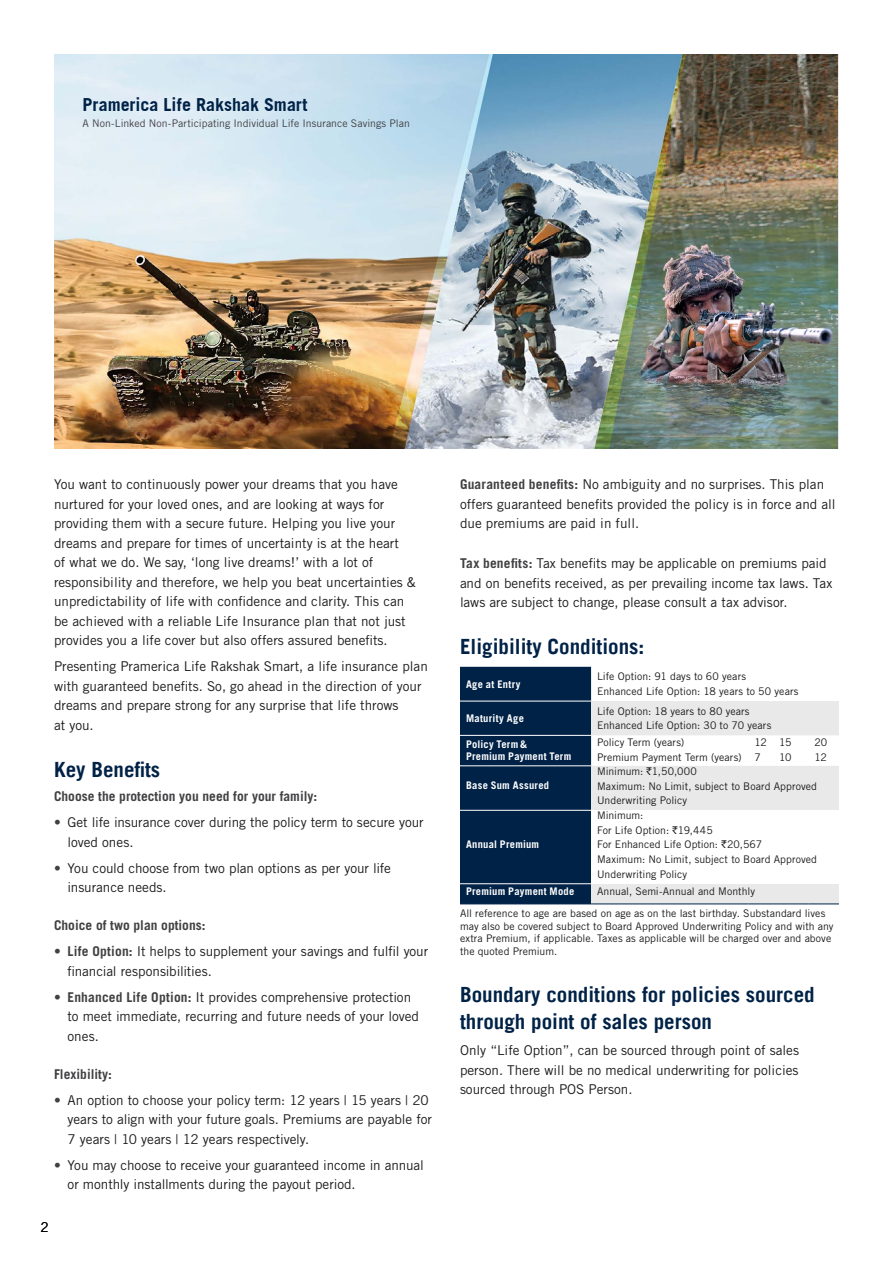
<style>
.page{position:relative;width:893px;height:1263px;background:#fff}
.page>*{position:absolute;margin:0;border:0;box-sizing:border-box;transform-origin:0 0}
.t1{font:700 21px/27px "Trade Gothic LT";color:#002247}
.t2{font:18px "Prudential Modern Bold Sem Cond";color:#002247}
.t3{font:13.5px/19.5px "Trade Gothic LT Std";color:#1c1b1c}
.t4{font:700 13.5px "Trade Gothic LT Std";color:#414042}
.t5{font:13.5px "Trade Gothic LT";color:#000}
.t6{font:10.5px/14.7px "Trade Gothic LT Std";letter-spacing:.005em;color:#1c1b1c}
.t7{font:700 10.5px/12px "Trade Gothic LT Std";letter-spacing:.025em;color:#fff}
.t8{font:10.5px "Trade Gothic LT Std";color:#414042}
.s1{font-weight:700;color:#414042}
.s2{font-family:"Rupee Foradian"}
</style>
<div class="page">
<img style="left:54px;top:54px;width:784px;height:394px">
<div style="left:460px;top:667px;width:131px;height:236px;background:#002247"></div>
<svg style="left:591px;top:701px;width:248px;height:202px;fill:#e9e9ea"></svg>
<div style="left:591px;top:810px;width:248px;height:74px;background:#fff"></div>
<hr style="left:460px;top:903px;width:131px;height:1px;background:#002247">
<hr style="left:591px;top:903px;width:157px;height:1px;background:#002247">
<svg style="left:748px;top:903px;width:25px;height:1px"></svg>
<hr style="left:773px;top:903px;width:35px;height:1px;background:#002247">
<hr style="left:808px;top:903px;width:31px;height:1px;background:#002247">
<hr style="left:460px;top:883px;width:131px;height:1px;background:#fff">
<hr style="left:460px;top:701px;width:131px;height:1px;background:#fff">
<hr style="left:460px;top:735px;width:131px;height:1px;background:#fff">
<hr style="left:460px;top:765px;width:131px;height:1px;background:#fff">
<hr style="left:460px;top:810px;width:131px;height:1px;background:#fff">
<h2 class="t2" style="left:82px;top:93px;width:227px">Pramerica Life Rakshak Smart</h2>
<p class="t8" style="left:82px;top:117px;width:329px">A Non-Linked Non-Participating Individual Life Insurance Savings Plan</p>
<p class="t3" style="left:54px;top:475px;width:363px">You want to continuously power your dreams that you have nurtured for your loved ones, and are looking at ways for providing them with a secure future. Helping you live your dreams and prepare for times of uncertainty is at the heart<br>of what we do. We say, ‘long live dreams!’ with a lot of responsibility and therefore, we help you beat uncertainties &amp; unpredictability of life with confidence and clarity. This can be achieved with a reliable Life Insurance plan that not just provides you a life cover but also offers assured benefits.</p>
<p class="t3" style="left:54px;top:656px;width:375px">Presenting Pramerica Life Rakshak Smart, a life insurance plan with guaranteed benefits. So, go ahead in the direction of your dreams and prepare strong for any surprise that life throws<br>at you.</p>
<h1 class="t1" style="left:54px;top:756px;width:108px">Key Benefits</h1>
<p class="t4" style="left:54px;top:788px;width:265px">Choose the protection you need for your family:</p>
<p class="t3" style="left:68px;top:812px;width:358px;text-indent:-14px"><span class="s1">•</span> Get life insurance cover during the policy term to secure your loved ones.</p>
<p class="t3" style="left:68px;top:858px;width:325px;text-indent:-14px"><span class="s1">•</span> You could choose from two plan options as per your life insurance needs.</p>
<p class="t4" style="left:54px;top:917px;width:153px">Choice of two plan options:</p>
<p class="t3" style="left:68px;top:941px;width:362px;text-indent:-14px"><span class="s1">• Life Option:</span> It helps to supplement your savings and fulfil your financial responsibilities.</p>
<p class="t3" style="left:68px;top:987px;width:353px;text-indent:-14px"><span class="s1">• Enhanced Life Option:</span> It provides comprehensive protection to meet immediate, recurring and future needs of your loved ones.</p>
<p class="t4" style="left:54px;top:1066px;width:59px">Flexibility:</p>
<p class="t3" style="left:68px;top:1090px;width:366px;text-indent:-14px"><span class="s1">•</span> An option to choose your policy term: 12 years | 15 years | 20 years to align with your future goals. Premiums are payable for<br>7 years | 10 years | 12 years respectively.</p>
<p class="t3" style="left:68px;top:1155px;width:358px;text-indent:-14px"><span class="s1">•</span> You may choose to receive your guaranteed income in annual or monthly installments during the payout period.</p>
<p class="t5" style="left:40px;top:1219px;width:10px">2</p>
<p class="t3" style="left:460px;top:475px;width:377px"><span class="s1">Guaranteed benefits:</span> No ambiguity and no surprises. This plan offers guaranteed benefits provided the policy is in force and all due premiums are paid in full.</p>
<p class="t3" style="left:460px;top:553px;width:374px"><span class="s1">Tax benefits:</span> Tax benefits may be applicable on premiums paid and on benefits received, as per prevailing income tax laws. Tax laws are subject to change, please consult a tax advisor.</p>
<h1 class="t1" style="left:460px;top:633px;width:186px">Eligibility Conditions:</h1>
<p class="t7" style="left:466px;top:678px;width:56px">Age at Entry</p>
<p class="t6" style="left:597px;top:669px;width:203px">Life Option: 91 days to 60 years<br>Enhanced Life Option: 18 years to 50 years</p>
<p class="t7" style="left:466px;top:712px;width:59px">Maturity Age</p>
<p class="t6" style="left:597px;top:703px;width:176px">Life Option: 18 years to 80 years<br>Enhanced Life Option: 30 to 70 years</p>
<p class="t7" style="left:466px;top:738px;width:107px">Policy Term &amp;<br>Premium Payment Term</p>
<p class="t6" style="left:597px;top:734px;width:89px">Policy Term (years)</p>
<p class="t6" style="left:754px;top:734px;width:39px">12 15</p>
<p class="t6" style="left:814px;top:734px;width:14px">20</p>
<p class="t6" style="left:597px;top:749px;width:165px">Premium Payment Term (years) 7</p>
<p class="t6" style="left:779px;top:749px;width:14px">10</p>
<p class="t6" style="left:814px;top:749px;width:14px">12</p>
<p class="t7" style="left:466px;top:779px;width:85px">Base Sum Assured</p>
<p class="t7" style="left:466px;top:838px;width:75px">Annual Premium</p>
<p class="t6" style="left:597px;top:764px;width:221px">Minimum: <span class="s2">`</span>1,50,000<br>Maximum: No Limit, subject to Board Approved<br>Underwriting Policy</p>
<p class="t6" style="left:597px;top:808px;width:221px">Minimum:<br>For Life Option: <span class="s2">`</span>19,445<br>For Enhanced Life Option: <span class="s2">`</span>20,567<br>Maximum: No Limit, subject to Board Approved<br>Underwriting Policy</p>
<p class="t7" style="left:466px;top:885px;width:110px">Premium Payment Mode</p>
<p class="t6" style="left:460px;top:880px;width:367px;line-height:22px;text-indent:137px">Annual, Semi-Annual and Monthly<br>All reference to age are based on age as on the last birthday. Substandard lives</p>
<p class="t6" style="left:460px;top:920px;width:375px;line-height:12.6px">may also be covered subject to Board Approved Underwriting Policy and with any extra Premium, if applicable. Taxes as applicable will be charged over and above the quoted Premium.</p>
<h1 class="t1" style="left:460px;top:981px;width:356px">Boundary conditions for policies sourced through point of sales person</h1>
<p class="t3" style="left:460px;top:1040px;width:340px;text-align:justify">Only “Life Option”, can be sourced through point of sales person. There will be no medical underwriting for policies sourced through POS Person.</p>
</div>
